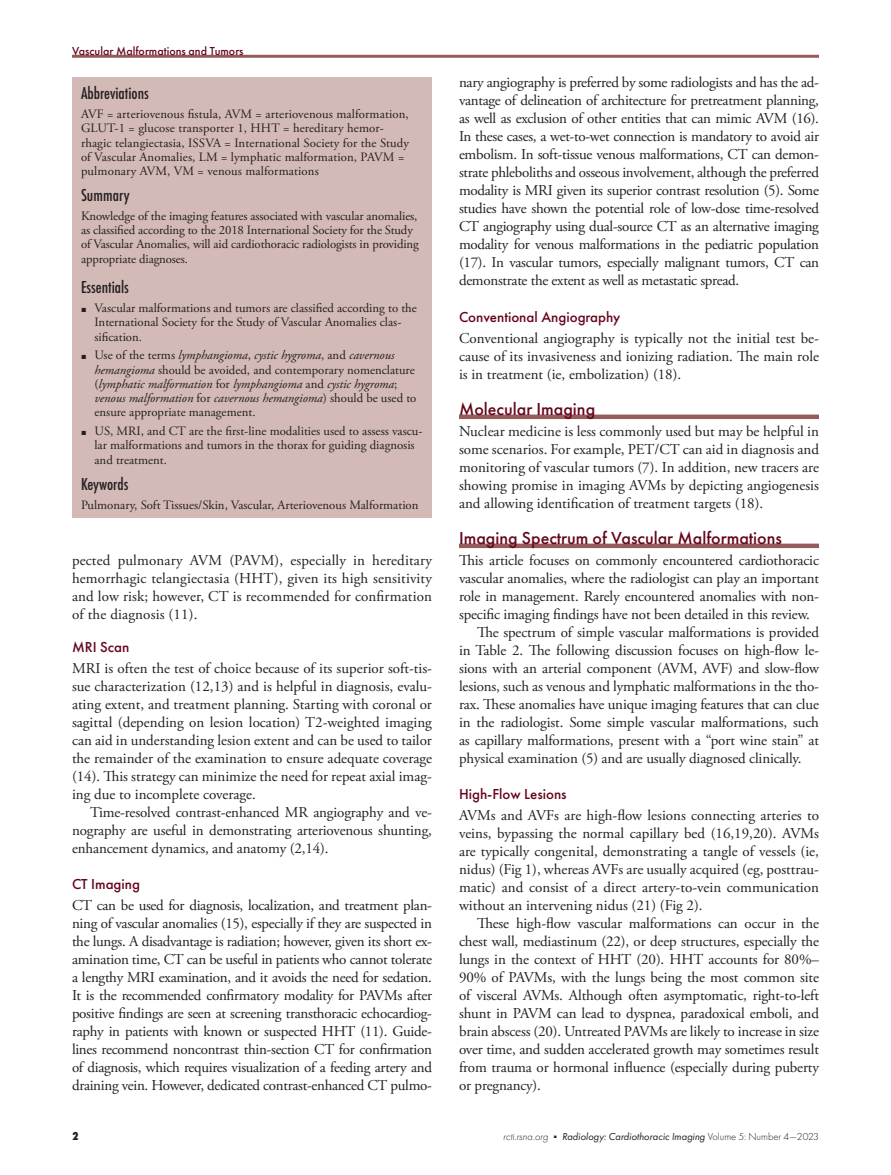
<style>
.page{position:relative;width:891px;height:1175px;background:#fff}
.page>*{position:absolute;margin:0;border:0;box-sizing:border-box;transform-origin:0 0}
.t1{font:500 18px "Futura PT";color:#65051c}
.t2{font:500 18px "Futura PT Cond";color:#231f20}
.t3{font:15px/18px "Adobe Garamond Pro";letter-spacing:-.01em;color:#231f20;text-align:justify}
.t4{font:500 15px "Futura PT";color:#65051c}
.t5{font:12.75px/14.2px "Adobe Garamond Pro";color:#231f20}
.t6{font:italic 12.75px/14.2px "Adobe Garamond Pro";color:#231f20}
.t7{font:500 12px "Futura PT";color:#65051c}
.t8{font:800 12px "Futura PT Cond";color:#231f20}
.t9{font:italic 10.5px "Futura PT";color:#231f20}
.s1{font-family:"Times New Roman";font-size:9px}
.s2{font-family:"Times New Roman";font-style:normal;font-size:9px}
.s3{font-style:normal}
.s4{font-weight:300}
.s5{font-weight:300;font-style:normal}
</style>
<div class="page">
<hr style="left:72px;top:55px;width:747px;height:3px;background:#965c59">
<div style="left:459px;top:414px;width:360px;height:5px;background:#965c59"></div>
<div style="left:459px;top:543px;width:360px;height:5px;background:#965c59"></div>
<div style="left:72px;top:76px;width:360px;height:441px;background:#d4bab6"></div>
<p class="t7" style="left:72px;top:43px;width:173px">Vascular Malformations and Tumors</p>
<p class="t2" style="left:81px;top:83px;width:69px">Abbreviations</p>
<p class="t5" style="left:81px;top:107px;width:330px">AVF = arteriovenous fistula, AVM = arteriovenous malformation, GLUT-1 = glucose transporter 1, HHT = hereditary hemor&shy;rhagic telangiectasia, ISSVA = International Society for the Study of Vascular Anomalies, LM = lymphatic malformation, PAVM = pulmonary AVM, VM = venous malformations</p>
<p class="t2" style="left:81px;top:185px;width:50px">Summary</p>
<p class="t5" style="left:81px;top:209px;width:339px">Knowledge of the imaging features associated with vascular anomalies, as classified according to the 2018 International Society for the Study of Vascular Anomalies, will aid cardiothoracic radiologists in providing appropriate diagnoses.</p>
<p class="t2" style="left:81px;top:277px;width:49px">Essentials</p>
<p class="t5" style="left:94px;top:301px;width:324px;text-indent:-14px"><span class="s1">■</span> Vascular malformations and tumors are classified according to the<br>International Society for the Study of Vascular Anomalies clas&shy;sification.</p>
<p class="t6" style="left:94px;top:348px;width:323px;text-indent:-14px"><span class="s2">■</span> <span class="s3">Use of the terms</span> lymphangioma<span class="s3">,</span> cystic hygroma<span class="s3">, and</span> cavernous hemangioma <span class="s3">should be avoided, and contemporary nomenclature (</span>lymphatic malformation <span class="s3">for</span> lymphangioma <span class="s3">and</span> cystic hygroma<span class="s3">; </span>venous malformation <span class="s3">for</span> cavernous hemangioma<span class="s3">) should be used to ensure appropriate management.</span></p>
<p class="t5" style="left:94px;top:424px;width:330px;text-indent:-14px"><span class="s1">■</span> US, MRI, and CT are the first-line modalities used to assess vascu&shy;lar malformations and tumors in the thorax for guiding diagnosis and treatment.</p>
<p class="t2" style="left:81px;top:473px;width:49px">Keywords</p>
<p class="t5" style="left:81px;top:498px;width:339px">Pulmonary, Soft Tissues/Skin, Vascular, Arteriovenous Malformation</p>
<p class="t3" style="left:72px;top:551px;width:362px">pected pulmonary AVM (PAVM), especially in hereditary hemorrhagic telangiectasia (HHT), given its high sensitivity and low risk; however, CT is recommended for confirmation of the diagnosis (11).</p>
<p class="t4" style="left:72px;top:637px;width:59px">MRI Scan</p>
<p class="t3" style="left:72px;top:659px;width:362px">MRI is often the test of choice because of its superior soft-tis&shy;sue characterization (12,13) and is helpful in diagnosis, evalu&shy;ating extent, and treatment planning. Starting with coronal or sagittal (depending on lesion location) T2-weighted imaging can aid in understanding lesion extent and can be used to tailor the remainder of the examination to ensure adequate coverage (14). This strategy can minimize the need for repeat axial imag&shy;ing due to incomplete coverage.</p>
<p class="t3" style="left:72px;top:803px;width:362px;text-indent:18px">Time-resolved contrast-enhanced MR angiography and ve&shy;nography are useful in demonstrating arteriovenous shunting, enhancement dynamics, and anatomy (2,14).</p>
<p class="t4" style="left:72px;top:874px;width:70px">CT Imaging</p>
<p class="t3" style="left:72px;top:896px;width:362px">CT can be used for diagnosis, localization, and treatment plan&shy;ning of vascular anomalies (15), especially if they are suspected in the lungs. A disadvantage is radiation; however, given its short ex&shy;amination time, CT can be useful in patients who cannot tolerate a lengthy MRI examination, and it avoids the need for sedation.<br>It is the recommended confirmatory modality for PAVMs after positive findings are seen at screening transthoracic echocardiog&shy;raphy in patients with known or suspected HHT (11). Guide&shy;lines recommend noncontrast thin-section CT for confirmation of diagnosis, which requires visualization of a feeding artery and draining vein. However, dedicated contrast-enhanced CT pulmo-</p>
<p class="t3" style="left:459px;top:74px;width:362px">nary angiography is preferred by some radiologists and has the ad&shy;vantage of delineation of architecture for pretreatment planning, as well as exclusion of other entities that can mimic AVM (16).<br>In these cases, a wet-to-wet connection is mandatory to avoid air embolism. In soft-tissue venous malformations, CT can demon&shy;strate phleboliths and osseous involvement, although the preferred modality is MRI given its superior contrast resolution (5). Some studies have shown the potential role of low-dose time-resolved CT angiography using dual-source CT as an alternative imaging modality for venous malformations in the pediatric population (17). In vascular tumors, especially malignant tumors, CT can demonstrate the extent as well as metastatic spread.</p>
<p class="t4" style="left:459px;top:307px;width:163px">Conventional Angiography</p>
<p class="t3" style="left:459px;top:329px;width:362px">Conventional angiography is typically not the initial test be&shy;cause of its invasiveness and ionizing radiation. The main role is in treatment (ie, embolization) (18).</p>
<p class="t1" style="left:459px;top:398px;width:138px">Molecular Imaging</p>
<p class="t3" style="left:459px;top:422px;width:362px">Nuclear medicine is less commonly used but may be helpful in some scenarios. For example, PET/CT can aid in diagnosis and monitoring of vascular tumors (7). In addition, new tracers are showing promise in imaging AVMs by depicting angiogenesis and allowing identification of treatment targets (18).</p>
<p class="t1" style="left:459px;top:527px;width:325px">Imaging Spectrum of Vascular Malformations</p>
<p class="t3" style="left:459px;top:551px;width:362px">This article focuses on commonly encountered cardiothoracic</p>
<p class="t3" style="left:459px;top:569px;width:362px">vascular anomalies, where the radiologist can play an important</p>
<p class="t3" style="left:459px;top:587px;width:362px">role in management. Rarely encountered anomalies with non-</p>
<p class="t3" style="left:459px;top:605px;width:353px">specific imaging findings have not been detailed in this review.</p>
<p class="t3" style="left:477px;top:623px;width:344px">The spectrum of simple vascular malformations is provided</p>
<p class="t3" style="left:459px;top:641px;width:361px">in Table 2. The following discussion focuses on high-flow le-</p>
<p class="t3" style="left:459px;top:659px;width:362px">sions with an arterial component (AVM, AVF) and slow-flow</p>
<p class="t3" style="left:459px;top:677px;width:362px">lesions, such as venous and lymphatic malformations in the tho-</p>
<p class="t3" style="left:459px;top:695px;width:362px">rax. These anomalies have unique imaging features that can clue</p>
<p class="t3" style="left:459px;top:713px;width:361px">in the radiologist. Some simple vascular malformations, such</p>
<p class="t3" style="left:459px;top:731px;width:361px">as capillary malformations, present with a “port wine stain” at</p>
<p class="t3" style="left:459px;top:749px;width:344px">physical examination (5) and are usually diagnosed clinically.</p>
<p class="t4" style="left:459px;top:784px;width:109px">High-Flow Lesions</p>
<p class="t3" style="left:459px;top:806px;width:362px">AVMs and AVFs are high-flow lesions connecting arteries to veins, bypassing the normal capillary bed (16,19,20). AVMs are typically congenital, demonstrating a tangle of vessels (ie, nidus) (Fig 1), whereas AVFs are usually acquired (eg, posttrau&shy;matic) and consist of a direct artery-to-vein communication without an intervening nidus (21) (Fig 2).</p>
<p class="t3" style="left:459px;top:914px;width:362px;text-indent:18px">These high-flow vascular malformations can occur in the chest wall, mediastinum (22), or deep structures, especially the lungs in the context of HHT (20). HHT accounts for 80%– 90% of PAVMs, with the lungs being the most common site of visceral AVMs. Although often asymptomatic, right-to-left shunt in PAVM can lead to dyspnea, paradoxical emboli, and brain abscess (20). Untreated PAVMs are likely to increase in size over time, and sudden accelerated growth may sometimes result from trauma or hormonal influence (especially during puberty or pregnancy).</p>
<p class="t8" style="left:72px;top:1128px;width:8px">2</p>
<p class="t9" style="left:503px;top:1130px;width:317px"><span class="s4">rcti.rsna.org</span> <sup>■</sup> Radiology: Cardiothoracic Imaging <span class="s5">Volume 5: Number 4—2023</span></p>
</div>
